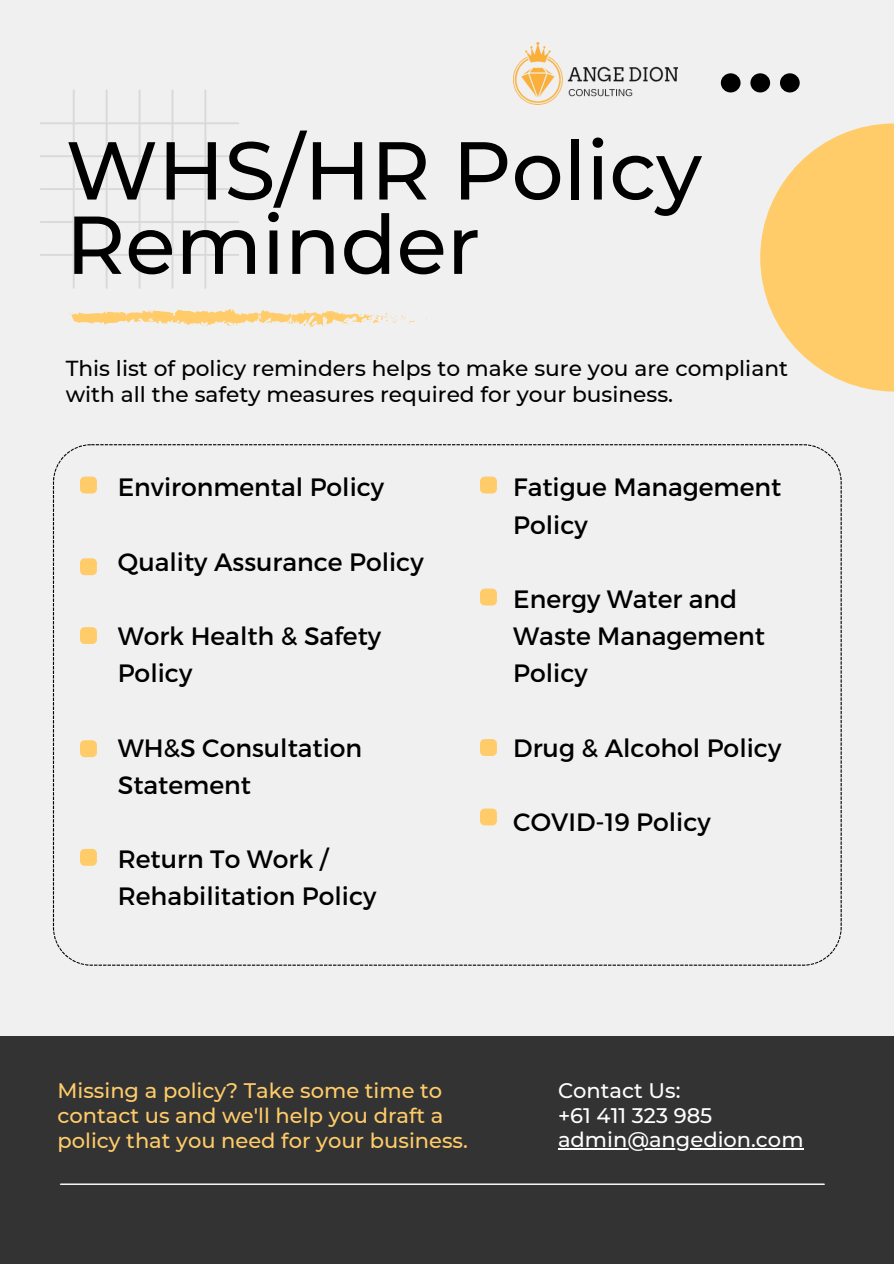
<style>
.page{position:relative;width:894px;height:1264px;background:#fff}
.page>*{position:absolute;margin:0;border:0;box-sizing:border-box;transform-origin:0 0}
.t1{font:500 81.9px/74.2px "Montserrat";color:#000}
.t2{font:25.05px/37.2px "Montserrat";color:#000}
.t3{font:500 21.75px/26.2px "Montserrat";color:#000}
.t4{font:500 21px/24.8px "Montserrat";color:#ffcc69}
.t5{font:500 21px/24.8px "Montserrat";color:#fff}
</style>
<div class="page">
<div style="left:0;top:0;width:893px;height:1263px;background:#f0f0f0"></div>
<svg style="left:720px;top:73px;width:79px;height:19px"></svg>
<svg style="left:40px;top:89px;width:199px;height:200px"></svg>
<svg style="left:53px;top:444px;width:788px;height:521px"></svg>
<svg style="left:80px;top:476px;width:17px;height:17px"></svg>
<svg style="left:480px;top:476px;width:17px;height:17px"></svg>
<svg style="left:480px;top:588px;width:17px;height:17px"></svg>
<svg style="left:80px;top:558px;width:17px;height:17px"></svg>
<svg style="left:80px;top:627px;width:17px;height:17px"></svg>
<svg style="left:480px;top:739px;width:17px;height:17px"></svg>
<svg style="left:80px;top:740px;width:17px;height:17px"></svg>
<svg style="left:480px;top:808px;width:17px;height:17px"></svg>
<svg style="left:80px;top:848px;width:17px;height:17px"></svg>
<svg style="left:69px;top:309px;width:349px;height:18px"></svg>
<svg style="left:760px;top:123px;width:133px;height:268px"></svg>
<div style="left:0;top:1035px;width:893px;height:228px;background:#333"></div>
<hr style="left:61px;top:1183px;width:762px;height:2px;background:#fff">
<img style="left:513px;top:42px;width:164px;height:62px">
<hr style="left:558px;top:1148px;width:245px;height:1px;background:#fff">
<h1 class="t1" style="left:66px;top:133px;width:637px">WHS/HR Policy<br>Reminder</h1>
<p class="t3" style="left:66px;top:355px;width:723px">This list of policy reminders helps to make sure you are compliant with all the safety measures required for your business.</p>
<p class="t2" style="left:118px;top:467px;width:268px">Environmental Policy</p>
<p class="t2" style="left:118px;top:542px;width:307px">Quality Assurance Policy</p>
<p class="t2" style="left:118px;top:616px;width:265px">Work Health &amp; Safety<br>Policy</p>
<p class="t2" style="left:118px;top:728px;width:246px">WH&amp;S Consultation<br>Statement</p>
<p class="t2" style="left:118px;top:839px;width:260px">Return To Work /<br>Rehabilitation Policy</p>
<p class="t2" style="left:513px;top:467px;width:269px">Fatigue Management<br>Policy</p>
<p class="t2" style="left:513px;top:579px;width:253px">Energy Water and<br>Waste Management<br>Policy</p>
<p class="t2" style="left:513px;top:728px;width:269px">Drug &amp; Alcohol Policy</p>
<p class="t2" style="left:513px;top:802px;width:199px">COVID-19 Policy</p>
<p class="t4" style="left:57px;top:1078px;width:412px">Missing a policy? Take some time to contact us and we'll help you draft a policy that you need for your business.</p>
<p class="t5" style="left:558px;top:1077px;width:247px">Contact Us:<br>+61 411 323 985 admin@angedion.com</p>
</div>
